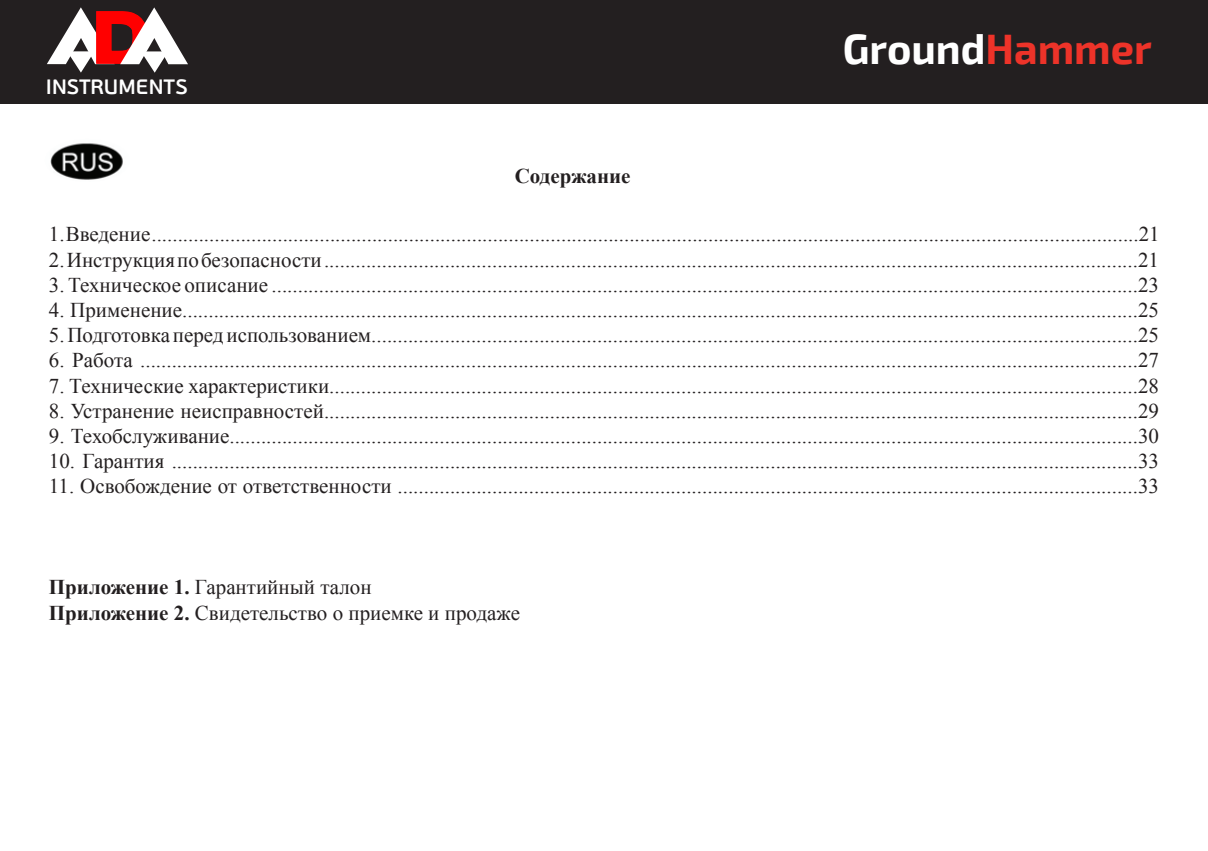
<style>
.page{position:relative;width:1208px;height:851px;background:#fff}
.page>*{position:absolute;margin:0;border:0;box-sizing:border-box;transform-origin:0 0}
.t1{font:700 41.7px "Exo 2";color:#fff}
.t2{font:21px "Times New Roman";color:#231f20}
.t3{font:700 21px "Times New Roman";color:#231f20}
.t4{font:600 20.7px "PF Beau Sans Pro";color:#fff}
.s1{color:#ed3329}
.s2{font-weight:700}
</style>
<div class="page">
<div style="left:0;top:0;width:1208px;height:103px;background:#231f20"></div>
<svg style="left:47px;top:7px;width:141px;height:66px"></svg>
<img style="left:50px;top:143px;width:73px;height:37px">
<p class="t4" style="left:46px;top:75px;width:143px">INSTRUMENTS</p>
<p class="t3" style="left:514px;top:161px;width:117px">Содержание</p>
<h1 class="t1" style="left:842px;top:25px;width:310px">Ground<span class="s1">Hammer</span></h1>
<p class="t2" style="left:49px;top:220px;width:1112px">1. Введение ............................................................................................................................................................................................21</p>
<p class="t2" style="left:49px;top:245px;width:1111px">2. Инструкция по безопасности ...........................................................................................................................................................21</p>
<p class="t2" style="left:49px;top:270px;width:1111px">3. Техническое описание .....................................................................................................................................................................23</p>
<p class="t2" style="left:49px;top:296px;width:1111px">4. Применение......................................................................................................................................................................................25</p>
<p class="t2" style="left:49px;top:321px;width:1111px">5. Подготовка перед использованием..................................................................................................................................................25</p>
<p class="t2" style="left:49px;top:346px;width:1111px">6. Работа ..............................................................................................................................................................................................27</p>
<p class="t2" style="left:49px;top:371px;width:1111px">7. Технические характеристики..........................................................................................................................................................28</p>
<p class="t2" style="left:49px;top:396px;width:1111px">8. Устранение неисправностей...........................................................................................................................................................29</p>
<p class="t2" style="left:49px;top:422px;width:1111px">9. Техобслуживание.............................................................................................................................................................................30</p>
<p class="t2" style="left:49px;top:447px;width:1111px">10. Гарантия ........................................................................................................................................................................................33</p>
<p class="t2" style="left:49px;top:472px;width:1111px">11. Освобождение от ответственности .............................................................................................................................................33</p>
<p class="t2" style="left:49px;top:573px;width:324px"><span class="s2">Приложение 1.</span> Гарантийный талон</p>
<p class="t2" style="left:49px;top:598px;width:472px"><span class="s2">Приложение 2.</span> Свидетельство о приемке и продаже</p>
</div>
